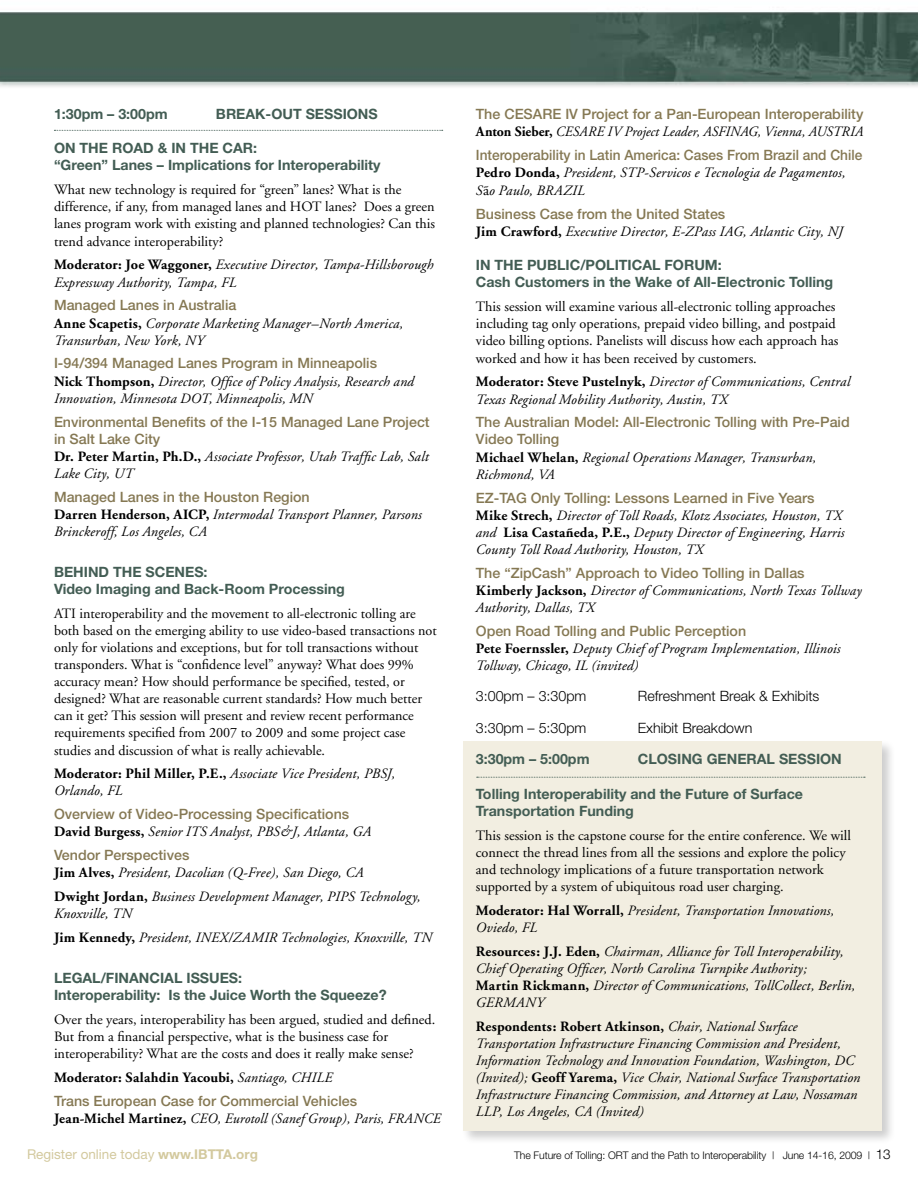
<style>
.page{position:relative;width:918px;height:1188px;background:#fff}
.page>*{position:absolute;margin:0;border:0;box-sizing:border-box;transform-origin:0 0}
.t1{font:italic 14.25px/17.1px "Adobe Garamond";letter-spacing:.01em;color:#000}
.t2{font:14.25px/17.1px "Adobe Garamond";color:#000}
.t3{font:500 14.25px/17.1px "Helvetica Neue";color:#857853}
.t4{font:700 14.25px/17.1px "Helvetica Neue";color:#435d54}
.t5{font:300 14.25px "Helvetica Neue";color:#000}
.t6{font:500 14.25px "Helvetica Neue";color:#857853;scale:.96 1}
.t7{font:700 14.25px "Adobe Garamond";letter-spacing:.01em;color:#000}
.t8{font:13.5px "Helvetica Neue";color:#d3c99e}
.t9{font:300 10.5px "Helvetica Neue";letter-spacing:-.01em;color:#000}
.s1{font-weight:700;font-style:normal}
.s2{font-weight:400;font-style:italic}
.s3{font-style:normal;font-size:15px}
.s4{font-weight:700}
.s5{font-size:13.5px}
</style>
<div class="page">
<div style="left:461px;top:739px;width:441px;height:412px;background:#000;opacity:.2"></div>
<div style="left:463px;top:741px;width:418px;height:390px;background:#f2eee1"></div>
<svg style="left:477px;top:777px;width:388px;height:1px"></svg>
<svg style="left:54px;top:130px;width:389px;height:1px"></svg>
<img style="left:0;top:11px;width:918px;height:76px">
<p class="t4" style="left:54px;top:105px;width:133px">1:30pm – 3:00pm BREA</p>
<p class="t4" style="left:255px;top:105px;width:27px">K-OUT</p>
<p class="t4" style="left:306px;top:105px;width:10px">SESSIONS</p>
<p class="t4" style="left:54px;top:139px;width:36px">ON THE</p>
<p class="t4" style="left:112px;top:139px;width:12px">ROAD</p>
<p class="t4" style="left:158px;top:139px;width:43px">&amp; IN THE</p>
<p class="t4" style="left:223px;top:139px;width:11px">CAR</p>
<p class="t4" style="left:54px;top:139px;width:328px;text-indent:199px">:<br>“Green” Lanes – Implications for Interoperability</p>
<p class="t2" style="left:54px;top:182px;width:383px">What new technology is required for “green” lanes? What is the difference, if any, from managed lanes and HOT lanes? Does a green lanes program work with existing and planned technologies? Can this trend advance interoperability?</p>
<p class="t1" style="left:54px;top:257px;width:381px"><span class="s1">Moderator: Joe Waggoner,</span> Executive Director, Tampa-Hillsborough<br>Expressway Authority, Tampa, FL</p>
<p class="t3" style="left:54px;top:297px;width:184px">Managed Lanes in Australia</p>
<p class="t1" style="left:54px;top:315px;width:351px"><span class="s1">Anne Scapetis,</span> Corporate Marketing Manager–North America,<br>Transurban, New York, NY</p>
<p class="t3" style="left:54px;top:355px;width:325px">I-94/394 Managed Lanes Program in Minneapolis</p>
<p class="t1" style="left:54px;top:373px;width:362px"><span class="s1">Nick Thompson,</span> Director, Office of Policy Analysis, Research and<br>Innovation, Minnesota DOT, Minneapolis, MN</p>
<p class="t3" style="left:54px;top:413px;width:377px">Environmental Benefits of the I-15 Managed Lane Project in Salt Lake City</p>
<p class="t1" style="left:54px;top:448px;width:376px"><span class="s1">Dr. Peter Martin, Ph.D.,</span> Associate Professor, Utah Traffic Lab, Salt<br>Lake City, UT</p>
<p class="t3" style="left:54px;top:488px;width:257px">Managed Lanes in the Houston Region</p>
<p class="t1" style="left:54px;top:506px;width:369px"><span class="s1">Darren Henderson, AICP,</span> Intermodal Transport Planner, Parsons<br>Brinckeroff, Los Angeles, CA</p>
<p class="t4" style="left:54px;top:563px;width:10px">BEHIND</p>
<p class="t4" style="left:113px;top:563px;width:11px">THE</p>
<p class="t4" style="left:146px;top:563px;width:11px">SCENES</p>
<p class="t4" style="left:54px;top:563px;width:292px;text-indent:150px">:<br>Video Imaging and Back-Room Processing</p>
<p class="t2" style="left:54px;top:605px;width:384px">ATI interoperability and the movement to all-electronic tolling are both based on the emerging ability to use video-based transactions not only for violations and exceptions, but for toll transactions without transponders. What is “confidence level” anyway? What does 99% accuracy mean? How should performance be specified, tested, or designed? What are reasonable current standards? How much better can it get? This session will present and review recent performance requirements specified from 2007 to 2009 and some project case studies and discussion of what is really achievable.</p>
<p class="t1" style="left:54px;top:766px;width:343px"><span class="s1">Moderator: Phil Miller, P.E.,</span> Associate Vice President, PBSJ,<br>Orlando, FL</p>
<p class="t3" style="left:54px;top:806px;width:297px">Overview of Video-Processing Specifications</p>
<p class="t1" style="left:54px;top:824px;width:319px"><span class="s1">David Burgess,</span> Senior ITS Analyst, PBS&amp;J, Atlanta, GA</p>
<p class="t3" style="left:54px;top:847px;width:137px">Vendor Perspectives</p>
<p class="t1" style="left:54px;top:861px;width:368px;line-height:23.9px"><span class="s1">Jim Alves,</span> President, Dacolian (Q-Free), San Diego, CA<br><span class="s1">Dwight Jordan,</span> Business Development Manager, PIPS Technology,</p>
<p class="t1" style="left:54px;top:902px;width:379px;line-height:23.9px">Knoxville, TN<br><span class="s1">Jim Kennedy,</span> President, INEX/ZAMIR Technologies, Knoxville, TN</p>
<p class="t4" style="left:54px;top:969px;width:11px">LEGAL</p>
<p class="t4" style="left:101px;top:969px;width:24px">/FINANCIAL</p>
<p class="t4" style="left:186px;top:969px;width:10px">ISSUES</p>
<p class="t4" style="left:54px;top:969px;width:334px;text-indent:184px">:<br>Interoperability: Is the Juice Worth the Squeeze?</p>
<p class="t2" style="left:54px;top:1011px;width:383px">Over the years, interoperability has been argued, studied and defined.<br>But from a financial perspective, what is the business case for interoperability? What are the costs and does it really make sense?</p>
<p class="t7" style="left:54px;top:1070px;width:280px">Moderator: Salahdin Yacoubi, <span class="s2">Santiago, CHILE</span></p>
<p class="t3" style="left:54px;top:1092px;width:305px">Trans European Case for Commercial Vehicles</p>
<p class="t1" style="left:54px;top:1111px;width:388px"><span class="s1">Jean-Michel Martinez,</span> CEO, Eurotoll (Sanef Group), Paris, FRANCE</p>
<p class="t3" style="left:476px;top:105px;width:389px">The CESARE IV Project for a Pan-European Interoperability</p>
<p class="t1" style="left:476px;top:124px;width:389px"><span class="s1">Anton Sieber,</span> CESARE IV Project Leader, ASFINAG, Vienna, AUSTRIA</p>
<p class="t6" style="left:476px;top:146px;width:404px">Interoperability in Latin America: Cases From Brazil and Chile</p>
<p class="t1" style="left:476px;top:164px;width:371px;line-height:18px"><span class="s1">Pedro Donda,</span> President, STP-Servicos e Tecnologia de Pagamentos,<br>S<span class="s3">ã</span>o Paulo, BRAZIL</p>
<p class="t3" style="left:476px;top:205px;width:251px">Business Case from the United States</p>
<p class="t1" style="left:476px;top:224px;width:369px"><span class="s1">Jim Crawford,</span> Executive Director, E-ZPass IAG, Atlantic City, NJ</p>
<p class="t4" style="left:476px;top:256px;width:29px">IN THE</p>
<p class="t4" style="left:527px;top:256px;width:19px">PUBLIC</p>
<p class="t4" style="left:580px;top:256px;width:24px">/POLITICAL</p>
<p class="t4" style="left:665px;top:256px;width:21px">FORUM</p>
<p class="t4" style="left:476px;top:256px;width:359px;text-indent:242px">:<br>Cash Customers in the Wake of All-Electronic Tolling</p>
<p class="t2" style="left:476px;top:299px;width:364px">This session will examine various all-electronic tolling approaches including tag only operations, prepaid video billing, and postpaid video billing options. Panelists will discuss how each approach has worked and how it has been received by customers.</p>
<p class="t1" style="left:476px;top:374px;width:376px"><span class="s1">Moderator: Steve Pustelnyk,</span> Director of Communications, Central<br>Texas Regional Mobility Authority, Austin, TX</p>
<p class="t3" style="left:476px;top:414px;width:375px">The Australian Model: All-Electronic Tolling with Pre-Paid<br>Video Tolling</p>
<p class="t1" style="left:476px;top:449px;width:342px"><span class="s1">Michael Whelan,</span> Regional Operations Manager, Transurban,<br>Richmond, VA</p>
<p class="t3" style="left:476px;top:489px;width:340px">EZ-TAG Only Tolling: Lessons Learned in Five Years</p>
<p class="t1" style="left:476px;top:507px;width:370px"><span class="s1">Mike Strech,</span> Director of Toll Roads, Klotz Associates, Houston, TX and <span class="s1">Lisa Castañeda, P.E.,</span> Deputy Director of Engineering, Harris<br>County Toll Road Authority, Houston, TX</p>
<p class="t3" style="left:476px;top:564px;width:330px">The “ZipCash” Approach to Video Tolling in Dallas</p>
<p class="t1" style="left:476px;top:582px;width:387px"><span class="s1">Kimberly Jackson,</span> Director of Communications, North Texas Tollway<br>Authority, Dallas, TX</p>
<p class="t3" style="left:476px;top:622px;width:272px">Open Road Tolling and Public Perception</p>
<p class="t1" style="left:476px;top:640px;width:366px"><span class="s1">Pete Foernssler,</span> Deputy Chief of Program Implementation, Illinois<br>Tollway, Chicago, IL (invited)</p>
<p class="t5" style="left:476px;top:688px;width:112px">3:00pm – 3:30pm</p>
<p class="t5" style="left:638px;top:688px;width:183px">Refreshment Break &amp; Exhibits</p>
<p class="t5" style="left:476px;top:719px;width:112px">3:30pm – 5:30pm</p>
<p class="t5" style="left:638px;top:719px;width:116px">Exhibit Breakdown</p>
<p class="t4" style="left:476px;top:751px;width:129px">3:30pm – 5:00pm CLOSING</p>
<p class="t4" style="left:707px;top:751px;width:11px">GENERAL</p>
<p class="t4" style="left:779px;top:751px;width:10px">SESSION</p>
<p class="t4" style="left:476px;top:785px;width:329px">Tolling Interoperability and the Future of Surface<br>Transportation Funding</p>
<p class="t2" style="left:476px;top:827px;width:377px">This session is the capstone course for the entire conference. We will connect the thread lines from all the sessions and explore the policy and technology implications of a future transportation network supported by a system of ubiquitous road user charging.</p>
<p class="t1" style="left:476px;top:902px;width:360px"><span class="s1">Moderator: Hal Worrall,</span> President, Transportation Innovations,<br>Oviedo, FL</p>
<p class="t1" style="left:476px;top:943px;width:381px"><span class="s1">Resources: J.J. Eden,</span> Chairman, Alliance for Toll Interoperability, Chief Operating Officer, North Carolina Turnpike Authority;<br><span class="s1">Martin Rickmann,</span> Director of Communications, TollCollect, Berlin, GERMANY</p>
<p class="t1" style="left:476px;top:1018px;width:386px"><span class="s1">Respondents: Robert Atkinson,</span> Chair, National Surface Transportation Infrastructure Financing Commission and President, Information Technology and Innovation Foundation, Washington, DC (Invited); <span class="s1">Geoff Yarema,</span> Vice Chair, National Surface Transportation Infrastructure Financing Commission, and Attorney at Law, Nossaman LLP, Los Angeles, CA (Invited)</p>
<p class="t8" style="left:27px;top:1146px;width:232px">Register online today <span class="s4">www.ibtta.org</span></p>
<p class="t9" style="left:514px;top:1148px;width:378px">The Future of Tolling: ORT and the Path to Interoperability | June 14-16, 2009 | <span class="s5">13</span></p>
</div>
